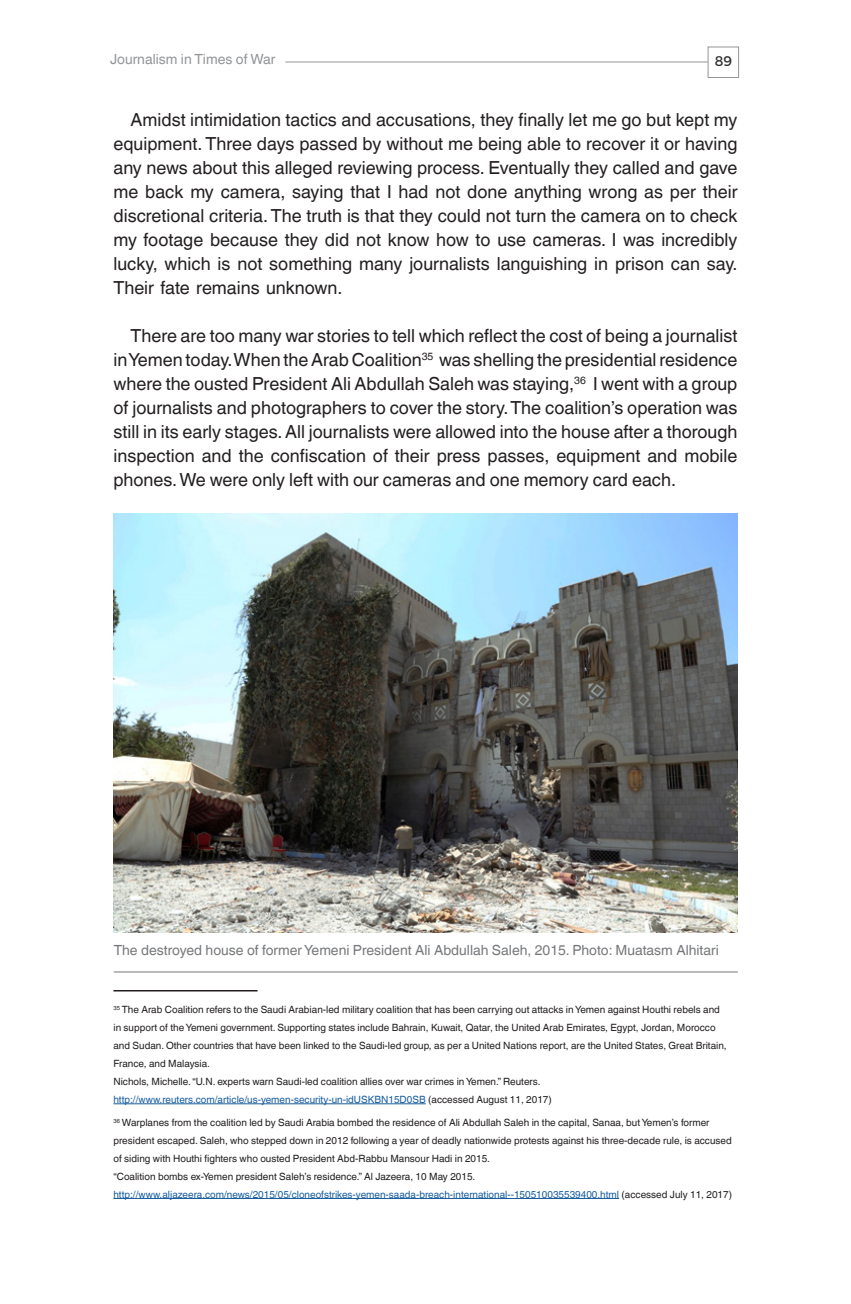
<style>
.page{position:relative;width:851px;height:1304px;background:#fff}
.page>*{position:absolute;margin:0;border:0;box-sizing:border-box;transform-origin:0 0}
.Paragraph_Indent{font:18px/24px "Helvetica World";color:#231f20;text-align:justify}
.t1{font:14px "Helvetica World";color:#76787b}
.t2{font:14px "Helvetica World";color:#939598}
.t3{font:14px "Montserrat";color:#312f30}
.Paragraph_Style_3{font:10px/18px "Helvetica World";color:#231f20}
.Paragraph_Style_3-2{font:10px "Helvetica World";color:#175d9e}
.s1{color:#231f20}
</style>
<div class="page">
<hr style="left:285px;top:62px;width:422px;height:1px;background:#939598">
<div style="left:707px;top:47px;width:31px;height:31px;border:1px solid #939598"></div>
<hr style="left:114px;top:971px;width:623px;height:1px;background:#76787b">
<hr style="left:113px;top:990px;width:144px;height:1px;background:#231f20">
<hr style="left:113px;top:1103px;width:312px;height:1px;background:#175d9e">
<hr style="left:113px;top:1198px;width:506px;height:1px;background:#175d9e">
<img style="left:113px;top:513px;width:624px;height:420px">
<p class="t2" style="left:110px;top:51px;width:167px">Journalism in Times of War</p>
<p class="t3" style="left:714px;top:50px;width:19px">89</p>
<p class="Paragraph_Indent" style="left:113px;top:108px;width:625px;text-indent:17px">Amidst intimidation tactics and accusations, they finally let me go but kept my equipment. Three days passed by without me being able to recover it or having any news about this alleged reviewing process. Eventually they called and gave me back my camera, saying that I had not done anything wrong as per their discretional criteria. The truth is that they could not turn the camera on to check my footage because they did not know how to use cameras. I was incredibly lucky, which is not something many journalists languishing in prison can say.<br>Their fate remains unknown.</p>
<p class="Paragraph_Indent" style="left:113px;top:324px;width:625px;text-indent:17px">There are too many war stories to tell which reflect the cost of being a journalist in Yemen today. When the Arab Coalition<sup>35</sup> was shelling the presidential residence where the ousted President Ali Abdullah Saleh was staying,<sup>36</sup> I went with a group of journalists and photographers to cover the story. The coalition’s operation was still in its early stages. All journalists were allowed into the house after a thorough inspection and the confiscation of their press passes, equipment and mobile phones. We were only left with our cameras and one memory card each.</p>
<p class="t1" style="left:114px;top:942px;width:606px">The destroyed house of former Yemeni President Ali Abdullah Saleh, 2015. Photo: Muatasm Alhitari</p>
<p class="Paragraph_Style_3" style="left:113px;top:1001px;width:614px"><sup>35</sup> The Arab Coalition refers to the Saudi Arabian-led military coalition that has been carrying out attacks in Yemen against Houthi rebels and in support of the Yemeni government. Supporting states include Bahrain, Kuwait, Qatar, the United Arab Emirates, Egypt, Jordan, Morocco and Sudan. Other countries that have been linked to the Saudi-led group, as per a United Nations report, are the United States, Great Britain, France, and Malaysia.</p>
<p class="Paragraph_Style_3" style="left:113px;top:1073px;width:428px">Nichols, Michelle. “U.N. experts warn Saudi-led coalition allies over war crimes in Yemen.” Reuters.</p>
<p class="Paragraph_Style_3-2" style="left:113px;top:1094px;width:440px">http://www.reuters.com/article/us-yemen-security-un-idUSKBN15D0SB <span class="s1">(accessed August 11, 2017)</span></p>
<p class="Paragraph_Style_3" style="left:113px;top:1114px;width:619px"><sup>36</sup> Warplanes from the coalition led by Saudi Arabia bombed the residence of Ali Abdullah Saleh in the capital, Sanaa, but Yemen’s former president escaped. Saleh, who stepped down in 2012 following a year of deadly nationwide protests against his three-decade rule, is accused of siding with Houthi fighters who ousted President Abd-Rabbu Mansour Hadi in 2015.</p>
<p class="Paragraph_Style_3" style="left:113px;top:1168px;width:363px">“Coalition bombs ex-Yemen president Saleh’s residence.” Al Jazeera, 10 May 2015.</p>
<p class="Paragraph_Style_3-2" style="left:113px;top:1189px;width:620px">http://www.aljazeera.com/news/2015/05/cloneofstrikes-yemen-saada-breach-international--150510035539400.html <span class="s1">(accessed July 11, 2017)</span></p>
</div>
